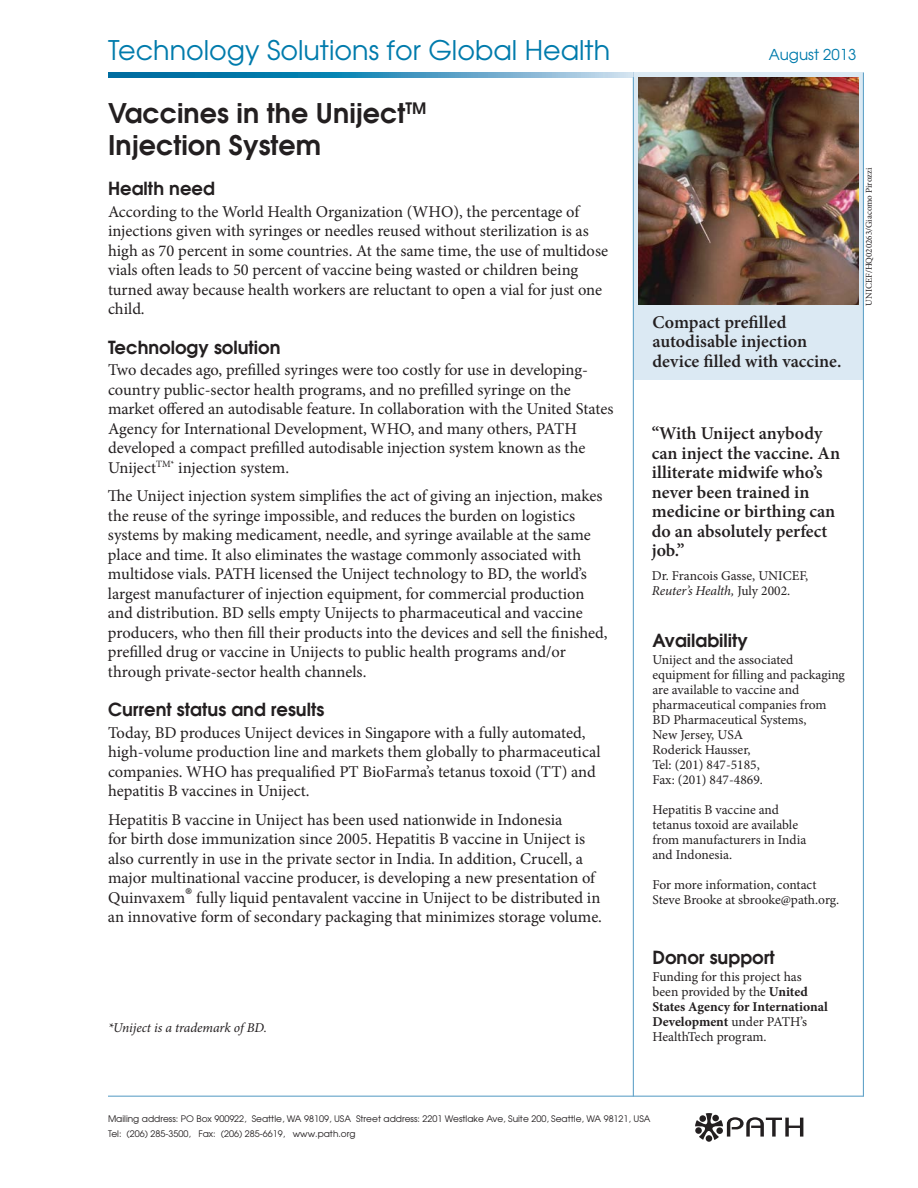
<style>
.page{position:relative;width:918px;height:1188px;background:#fff}
.page>*{position:absolute;margin:0;border:0;box-sizing:border-box;transform-origin:0 0}
.technology_title{font:600 27px/32.4px "Avant Garde";color:#231f20}
.t1{font:27px "Avant Garde";color:#007bac}
.milestone_text{font:600 18px/19.5px "Minion Pro";color:#231f20}
.heading_1{font:600 18px "Avant Garde";color:#231f20}
.body_text{font:16.5px/19.5px "Minion Pro";color:#231f20}
.date{font:15px "Avant Garde";color:#007bac}
.sidebar_text{font:13.5px/15px "Minion Pro";color:#231f20}
.footnote{font:italic 13.5px "Minion Pro";letter-spacing:-.005em;color:#231f20}
.address_block{font:9px "Avant Garde";color:#231f20}
.t2{font:9px "Minion Pro";color:#231f20}
.s1{font-size:22.5px}
.s2{font-style:italic}
.s3{font-weight:700}
</style>
<div class="page">
<div style="left:634px;top:73px;width:230px;height:307px;background:#dbe9f3"></div>
<div style="left:706px;top:1135px;width:6px;height:7px;background:#231f20;border-radius:50%"></div>
<svg style="left:695px;top:1113px;width:108px;height:27px"></svg>
<svg style="left:108px;top:73px;width:526px;height:4px;background:#3e95bd"></svg>
<hr style="left:633px;top:77px;width:1px;height:1020px;background:#64a4c9">
<hr style="left:863px;top:73px;width:1px;height:1024px;background:#64a4c9">
<hr style="left:108px;top:1096px;width:756px;height:1px;background:#64a4c9">
<img style="left:638px;top:77px;width:220px;height:228px">
<p class="t1" style="left:108px;top:34px;width:504px">Technology Solutions for Global Health</p>
<p class="date" style="left:788px;top:45px;width:34px">May</p>
<p class="date" style="left:849px;top:45px;width:10px">0</p>
<p class="date" style="left:769px;top:45px;width:89px">August 2013</p>
<p class="technology_title" style="left:108px;top:96px;width:320px">Vaccines in the Uniject<sup>TM<br></sup>Injection System</p>
<p class="heading_1" style="left:108px;top:177px;width:108px">Health need</p>
<p class="body_text" style="left:108px;top:202px;width:502px">According to the World Health Organization (WHO), the percentage of injections given with syringes or needles reused without sterilization is as high as 70 percent in some countries. At the same time, the use of multidose vials often leads to 50 percent of vaccine being wasted or children being turned away because health workers are reluctant to open a vial for just one child.</p>
<p class="heading_1" style="left:108px;top:335px;width:174px">Technology solution</p>
<p class="body_text" style="left:108px;top:360px;width:507px">Two decades ago, prefilled syringes were too costly for use in developing&shy;country public-sector health programs, and no prefilled syringe on the market offered an autodisable feature. In collaboration with the United States Agency for International Development, WHO, and many others, PATH developed a compact prefilled autodisable injection system known as the Uniject<sup>TM*</sup> injection system.</p>
<p class="body_text" style="left:108px;top:486px;width:501px">The Uniject injection system simplifies the act of giving an injection, makes the reuse of the syringe impossible, and reduces the burden on logistics systems by making medicament, needle, and syringe available at the same place and time. It also eliminates the wastage commonly associated with multidose vials. PATH licensed the Uniject technology to BD, the world’s largest manufacturer of injection equipment, for commercial production and distribution. BD sells empty Unijects to pharmaceutical and vaccine producers, who then fill their products into the devices and sell the finished, prefilled drug or vaccine in Unijects to public health programs and/or through private-sector health channels.</p>
<p class="heading_1" style="left:108px;top:698px;width:218px">Current status and results</p>
<p class="body_text" style="left:108px;top:723px;width:494px">Today, BD produces Uniject devices in Singapore with a fully automated, high-volume production line and markets them globally to pharmaceutical companies. WHO has prequalified PT BioFarma’s tetanus toxoid (TT) and hepatitis B vaccines in Uniject.</p>
<p class="body_text" style="left:108px;top:810px;width:496px">Hepatitis B vaccine in Uniject has been used nationwide in Indonesia<br>for birth dose immunization since 2005. Hepatitis B vaccine in Uniject is also currently in use in the private sector in India. In addition, Crucell, a major multinational vaccine producer, is developing a new presentation of Quinvaxem<span class="s1">®</span> fully liquid pentavalent vaccine in Uniject to be distributed in an innovative form of secondary packaging that minimizes storage volume.</p>
<p class="footnote" style="left:108px;top:1018px;width:160px">*Uniject is a trademark of BD.</p>
<p class="milestone_text" style="left:652px;top:312px;width:190px">Compact prefilled autodisable injection device filled with vaccine.</p>
<p class="t2" style="left:863px;top:306px;width:139px;rotate:-90deg">UNICEF/HQ020263/Giacomo Pirozzi</p>
<p class="milestone_text" style="left:652px;top:424px;width:190px">“With Uniject anybody can inject the vaccine. An illiterate midwife who’s never been trained in medicine or birthing can do an absolutely perfect job.”</p>
<p class="sidebar_text" style="left:652px;top:569px;width:158px">Dr. Francois Gasse, UNICEF,<br><span class="s2">Reuter’s Health,</span> July 2002.</p>
<p class="heading_1" style="left:652px;top:628px;width:97px">Availability</p>
<p class="sidebar_text" style="left:652px;top:652px;width:194px">Uniject and the associated equipment for filling and packaging are available to vaccine and pharmaceutical companies from<br>BD Pharmaceutical Systems,<br>New Jersey, USA<br>Roderick Hausser,<br>Tel: (201) 847-5185,<br>Fax: (201) 847-4869.</p>
<p class="sidebar_text" style="left:652px;top:802px;width:155px">Hepatitis B vaccine and tetanus toxoid are available from manufacturers in India and Indonesia.</p>
<p class="sidebar_text" style="left:652px;top:877px;width:188px">For more information, contact<br>Steve Brooke at sbrooke@path.org.</p>
<p class="heading_1" style="left:652px;top:946px;width:124px">Donor support</p>
<p class="sidebar_text" style="left:652px;top:970px;width:177px">Funding for this project has been provided by the <span class="s3">United<br>States Agency for International<br>Development</span> under PATH’s<br>HealthTech program.</p>
<p class="address_block" style="left:108px;top:1113px;width:544px">Mailing address: PO Box 900922, Seattle, WA 98109, USA Street address: 2201 Westlake Ave, Suite 200, Seattle, WA 98121, USA</p>
<p class="address_block" style="left:108px;top:1128px;width:249px">Tel: (206) 285-3500, Fax: (206) 285-6619, www.path.org</p>
</div>
